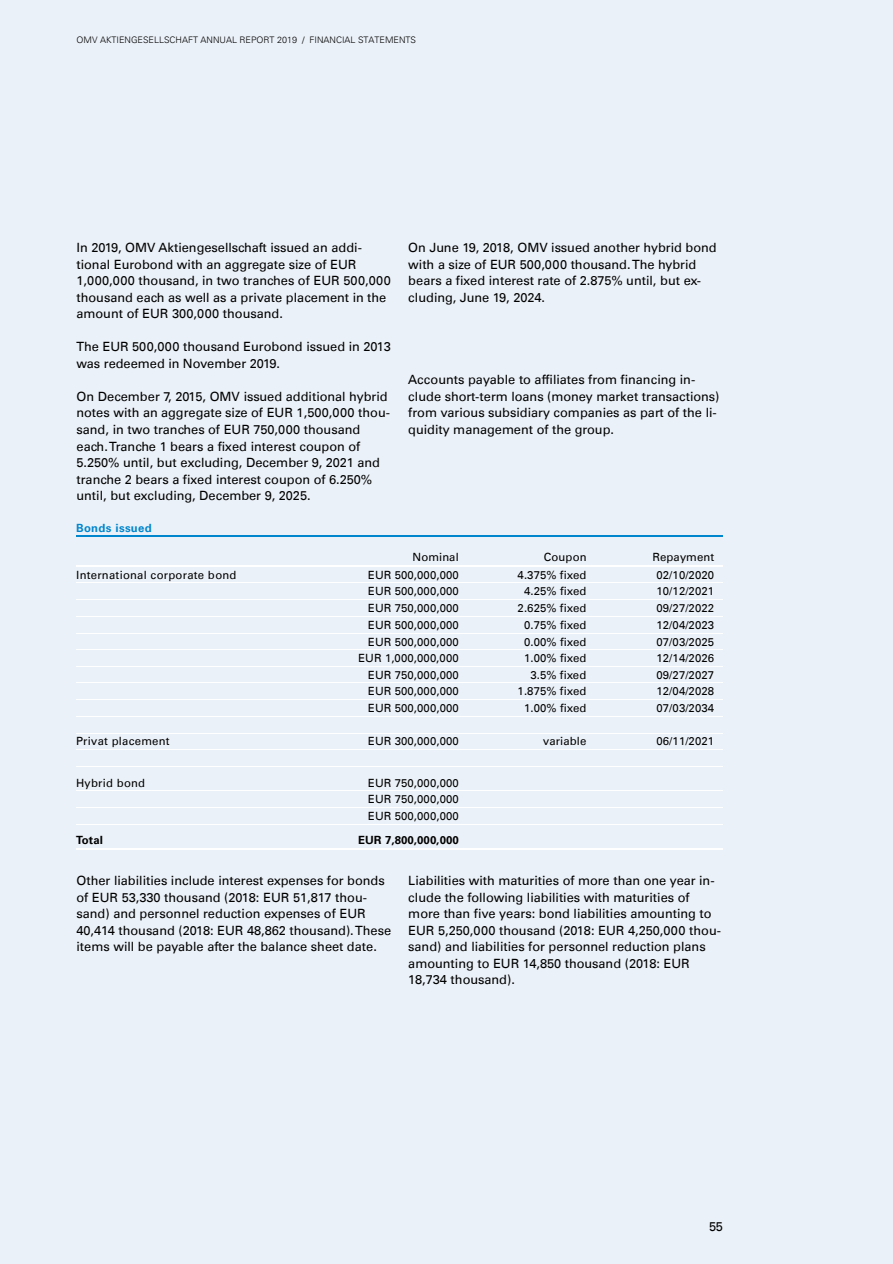
<style>
.page{position:relative;width:893px;height:1264px;background:#fff}
.page>*{position:absolute;margin:0;border:0;box-sizing:border-box;transform-origin:0 0}
.t1{font:12.75px/16.5px "Univers LTOMV";color:#000}
.t2{font:11.4px "Univers LTOMV";letter-spacing:.015em;color:#000}
.t3{font:700 11.4px "Univers LTOMV";letter-spacing:.01em;color:#000}
.t4{font:700 11.4px "Univers LTOMV";letter-spacing:.025em;color:#0086cd}
.t5{font:300 9px "Univers Com 45";color:#000}
</style>
<div class="page">
<div style="left:0;top:0;width:893px;height:1263px;background:#ebf1f8"></div>
<hr style="left:76px;top:535px;width:264px;height:1px;background:#0086cd">
<hr style="left:341px;top:535px;width:126px;height:1px;background:#0086cd">
<hr style="left:468px;top:535px;width:127px;height:1px;background:#0086cd">
<hr style="left:596px;top:535px;width:126px;height:1px;background:#0086cd">
<hr style="left:76px;top:565px;width:264px;height:1px;background:#fff">
<hr style="left:341px;top:565px;width:126px;height:1px;background:#fff">
<hr style="left:469px;top:565px;width:126px;height:1px;background:#fff">
<hr style="left:596px;top:565px;width:126px;height:1px;background:#fff">
<hr style="left:76px;top:582px;width:264px;height:1px;background:#fff">
<hr style="left:340px;top:582px;width:127px;height:1px;background:#fff">
<hr style="left:468px;top:582px;width:127px;height:1px;background:#fff">
<hr style="left:596px;top:582px;width:126px;height:1px;background:#fff">
<hr style="left:76px;top:599px;width:264px;height:1px;background:#fff">
<hr style="left:340px;top:599px;width:127px;height:1px;background:#fff">
<hr style="left:468px;top:599px;width:127px;height:1px;background:#fff">
<hr style="left:596px;top:599px;width:126px;height:1px;background:#fff">
<hr style="left:76px;top:615px;width:264px;height:1px;background:#fff">
<hr style="left:340px;top:615px;width:127px;height:1px;background:#fff">
<hr style="left:468px;top:615px;width:127px;height:1px;background:#fff">
<hr style="left:596px;top:615px;width:126px;height:1px;background:#fff">
<hr style="left:76px;top:632px;width:264px;height:1px;background:#fff">
<hr style="left:340px;top:632px;width:127px;height:1px;background:#fff">
<hr style="left:468px;top:632px;width:127px;height:1px;background:#fff">
<hr style="left:596px;top:632px;width:126px;height:1px;background:#fff">
<hr style="left:76px;top:649px;width:264px;height:1px;background:#fff">
<hr style="left:340px;top:649px;width:127px;height:1px;background:#fff">
<hr style="left:468px;top:649px;width:127px;height:1px;background:#fff">
<hr style="left:596px;top:649px;width:126px;height:1px;background:#fff">
<hr style="left:76px;top:666px;width:264px;height:1px;background:#fff">
<hr style="left:340px;top:666px;width:127px;height:1px;background:#fff">
<hr style="left:468px;top:666px;width:127px;height:1px;background:#fff">
<hr style="left:596px;top:666px;width:126px;height:1px;background:#fff">
<hr style="left:76px;top:682px;width:264px;height:1px;background:#fff">
<hr style="left:340px;top:682px;width:127px;height:1px;background:#fff">
<hr style="left:468px;top:682px;width:127px;height:1px;background:#fff">
<hr style="left:596px;top:682px;width:126px;height:1px;background:#fff">
<hr style="left:76px;top:699px;width:264px;height:1px;background:#fff">
<hr style="left:340px;top:699px;width:127px;height:1px;background:#fff">
<hr style="left:468px;top:699px;width:127px;height:1px;background:#fff">
<hr style="left:596px;top:699px;width:126px;height:1px;background:#fff">
<hr style="left:76px;top:715px;width:264px;height:1px;background:#fff">
<hr style="left:340px;top:715px;width:127px;height:1px;background:#fff">
<hr style="left:468px;top:715px;width:127px;height:1px;background:#fff">
<hr style="left:596px;top:715px;width:126px;height:1px;background:#fff">
<hr style="left:76px;top:732px;width:264px;height:1px;background:#fff">
<hr style="left:340px;top:732px;width:127px;height:1px;background:#fff">
<hr style="left:468px;top:732px;width:127px;height:1px;background:#fff">
<hr style="left:596px;top:732px;width:126px;height:1px;background:#fff">
<hr style="left:76px;top:749px;width:264px;height:1px;background:#fff">
<hr style="left:340px;top:749px;width:127px;height:1px;background:#fff">
<hr style="left:468px;top:749px;width:127px;height:1px;background:#fff">
<hr style="left:596px;top:749px;width:126px;height:1px;background:#fff">
<hr style="left:76px;top:765px;width:264px;height:1px;background:#fff">
<hr style="left:340px;top:765px;width:127px;height:1px;background:#fff">
<hr style="left:468px;top:765px;width:127px;height:1px;background:#fff">
<hr style="left:596px;top:765px;width:126px;height:1px;background:#fff">
<hr style="left:76px;top:790px;width:264px;height:1px;background:#fff">
<hr style="left:340px;top:790px;width:127px;height:1px;background:#fff">
<hr style="left:468px;top:790px;width:127px;height:1px;background:#fff">
<hr style="left:596px;top:790px;width:126px;height:1px;background:#fff">
<hr style="left:76px;top:807px;width:264px;height:1px;background:#fff">
<hr style="left:340px;top:807px;width:127px;height:1px;background:#fff">
<hr style="left:468px;top:807px;width:127px;height:1px;background:#fff">
<hr style="left:596px;top:807px;width:126px;height:1px;background:#fff">
<hr style="left:76px;top:823px;width:264px;height:1px;background:#fff">
<hr style="left:340px;top:823px;width:127px;height:1px;background:#fff">
<hr style="left:468px;top:823px;width:127px;height:1px;background:#fff">
<hr style="left:596px;top:823px;width:126px;height:1px;background:#fff">
<hr style="left:76px;top:848px;width:264px;height:1px;background:#fff">
<hr style="left:341px;top:848px;width:126px;height:1px;background:#fff">
<hr style="left:469px;top:848px;width:126px;height:1px;background:#fff">
<hr style="left:596px;top:848px;width:126px;height:1px;background:#fff">
<p class="t5" style="left:76px;top:34px;width:341px">OMV AKTIENGESELLSCHAFT ANNUAL REPORT 2019 / FINANCIAL STATEMENTS</p>
<p class="t1" style="left:76px;top:239px;width:316px">In 2019, OMV Aktiengesellschaft issued an addi&shy;tional Eurobond with an aggregate size of EUR 1,000,000 thousand, in two tranches of EUR 500,000 thousand each as well as a private placement in the amount of EUR 300,000 thousand.</p>
<p class="t1" style="left:76px;top:338px;width:316px">The EUR 500,000 thousand Eurobond issued in 2013 was redeemed in November 2019.</p>
<p class="t1" style="left:76px;top:388px;width:315px">On December 7, 2015, OMV issued additional hybrid notes with an aggregate size of EUR 1,500,000 thou&shy;sand, in two tranches of EUR 750,000 thousand each.Tranche 1 bears a fixed interest coupon of 5.250% until, but excluding, December 9, 2021 and tranche 2 bears a fixed interest coupon of 6.250% until, but excluding, December 9, 2025.</p>
<p class="t4" style="left:76px;top:521px;width:77px">Bonds issued</p>
<p class="t1" style="left:408px;top:239px;width:310px">On June 19, 2018, OMV issued another hybrid bond with a size of EUR 500,000 thousand. The hybrid bears a fixed interest rate of 2.875% until, but ex&shy;cluding, June 19, 2024.</p>
<p class="t1" style="left:408px;top:371px;width:313px">Accounts payable to affiliates from financing in&shy;clude short-term loans (money market transactions) from various subsidiary companies as part of the li&shy;quidity management of the group.</p>
<p class="t2" style="left:413px;top:550px;width:48px">Nominal</p>
<p class="t2" style="left:544px;top:550px;width:44px">Coupon</p>
<p class="t2" style="left:653px;top:550px;width:63px">Repayment</p>
<p class="t2" style="left:76px;top:568px;width:162px">International corporate bond</p>
<p class="t2" style="left:368px;top:568px;width:93px">EUR 500,000,000</p>
<p class="t2" style="left:518px;top:568px;width:70px">4.375% fixed</p>
<p class="t2" style="left:656px;top:568px;width:59px">02/10/2020</p>
<p class="t2" style="left:368px;top:584px;width:93px">EUR 500,000,000</p>
<p class="t2" style="left:524px;top:584px;width:64px">4.25% fixed</p>
<p class="t2" style="left:656px;top:584px;width:59px">10/12/2021</p>
<p class="t2" style="left:368px;top:601px;width:93px">EUR 750,000,000</p>
<p class="t2" style="left:518px;top:601px;width:70px">2.625% fixed</p>
<p class="t2" style="left:656px;top:601px;width:59px">09/27/2022</p>
<p class="t2" style="left:368px;top:617px;width:93px">EUR 500,000,000</p>
<p class="t2" style="left:524px;top:617px;width:64px">0.75% fixed</p>
<p class="t2" style="left:656px;top:617px;width:59px">12/04/2023</p>
<p class="t2" style="left:368px;top:634px;width:93px">EUR 500,000,000</p>
<p class="t2" style="left:524px;top:634px;width:64px">0.00% fixed</p>
<p class="t2" style="left:656px;top:634px;width:59px">07/03/2025</p>
<p class="t2" style="left:358px;top:651px;width:102px">EUR 1,000,000,000</p>
<p class="t2" style="left:524px;top:651px;width:64px">1.00% fixed</p>
<p class="t2" style="left:656px;top:651px;width:59px">12/14/2026</p>
<p class="t2" style="left:368px;top:668px;width:93px">EUR 750,000,000</p>
<p class="t2" style="left:530px;top:668px;width:58px">3.5% fixed</p>
<p class="t2" style="left:656px;top:668px;width:59px">09/27/2027</p>
<p class="t2" style="left:368px;top:684px;width:93px">EUR 500,000,000</p>
<p class="t2" style="left:518px;top:684px;width:70px">1.875% fixed</p>
<p class="t2" style="left:656px;top:684px;width:59px">12/04/2028</p>
<p class="t2" style="left:368px;top:701px;width:93px">EUR 500,000,000</p>
<p class="t2" style="left:524px;top:701px;width:64px">1.00% fixed</p>
<p class="t2" style="left:656px;top:701px;width:59px">07/03/2034</p>
<p class="t2" style="left:76px;top:734px;width:95px">Privat placement</p>
<p class="t2" style="left:368px;top:734px;width:93px">EUR 300,000,000</p>
<p class="t2" style="left:543px;top:734px;width:45px">variable</p>
<p class="t2" style="left:656px;top:734px;width:59px">06/11/2021</p>
<p class="t2" style="left:76px;top:775px;width:71px">Hybrid bond</p>
<p class="t2" style="left:368px;top:775px;width:93px">EUR 750,000,000</p>
<p class="t2" style="left:368px;top:792px;width:93px">EUR 750,000,000</p>
<p class="t2" style="left:368px;top:808px;width:93px">EUR 500,000,000</p>
<p class="t3" style="left:76px;top:833px;width:28px">Total</p>
<p class="t3" style="left:358px;top:833px;width:102px">EUR 7,800,000,000</p>
<p class="t1" style="left:76px;top:872px;width:316px">Other liabilities include interest expenses for bonds of EUR 53,330 thousand (2018: EUR 51,817 thou&shy;sand) and personnel reduction expenses of EUR 40,414 thousand (2018: EUR 48,862 thousand). These items will be payable after the balance sheet date.</p>
<p class="t1" style="left:408px;top:872px;width:314px">Liabilities with maturities of more than one year in&shy;clude the following liabilities with maturities of more than five years: bond liabilities amounting to EUR 5,250,000 thousand (2018: EUR 4,250,000 thou&shy;sand) and liabilities for personnel reduction plans amounting to EUR 14,850 thousand (2018: EUR 18,734 thousand).</p>
<p class="t1" style="left:709px;top:1217px;width:15px">55</p>
</div>
